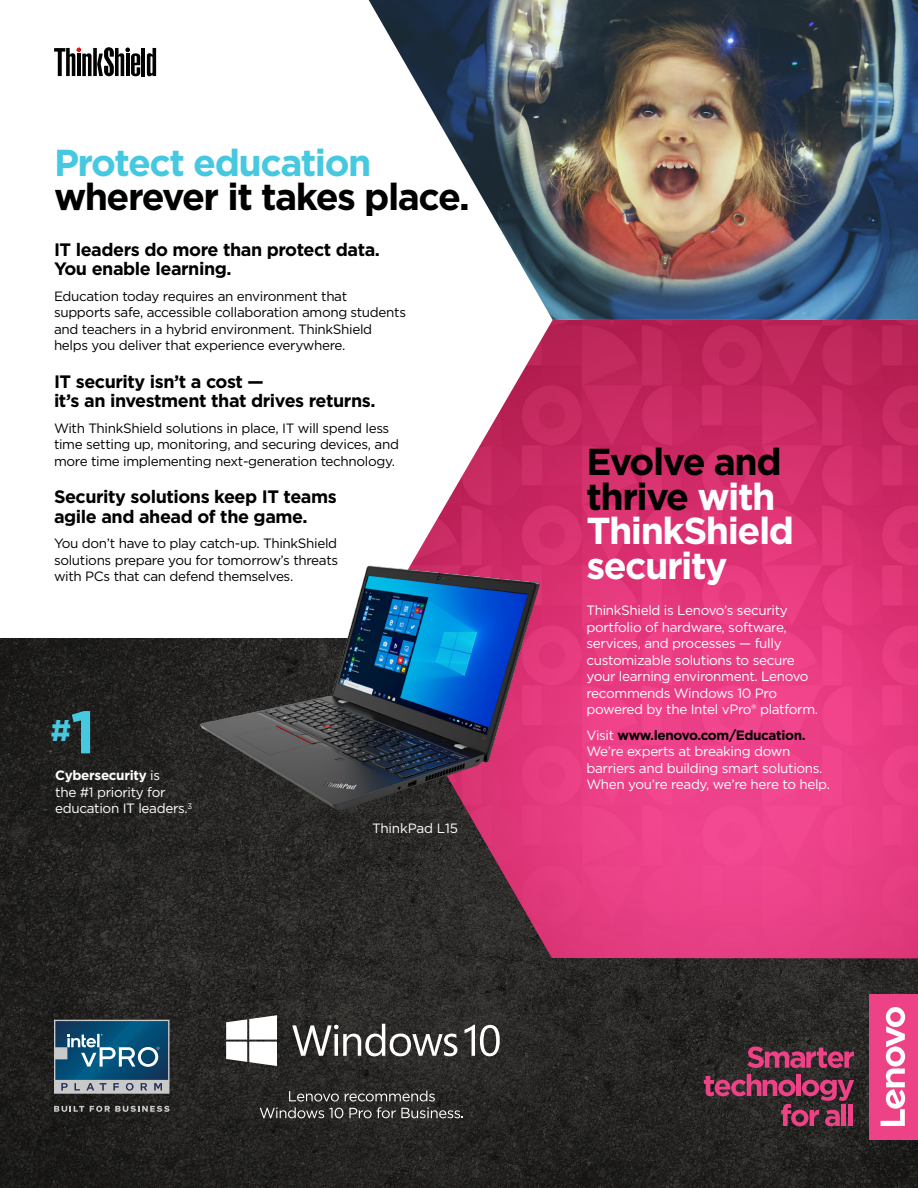
<style>
.page{position:relative;width:918px;height:1188px;background:#fff}
.page>*{position:absolute;margin:0;border:0;box-sizing:border-box;transform-origin:0 0}
.t1{font:700 37.5px/34.5px "Gotham";letter-spacing:-.04em;color:#fff}
.t2{font:700 37.5px "Gotham";letter-spacing:-.04em;color:#000}
.t3{font:700 37.5px "Gotham";letter-spacing:-.04em;color:#46c8e1}
.t4{font:700 30px "Gotham";color:#46c8e1}
.t5{font:700 18px/19.5px "Gotham";letter-spacing:-.025em;color:#000}
.t6{font:13.5px/16.5px "Gotham";letter-spacing:-.025em;color:#000}
.t7{font:13.5px/16.5px "Gotham";letter-spacing:-.025em;color:#fff}
.s1{font-size:60px}
.s2{font-weight:700}
.s3{color:#000}
.s4{font-weight:700;color:#000}
</style>
<div class="page">
<svg style="left:0;top:638px;width:918px;height:550px;background:#252422"></svg>
<img style="left:368px;top:0;width:550px;height:958px">
<img style="left:99px;top:542px;width:522px;height:293px">
<svg style="left:54px;top:1106px;width:30px;height:6px"></svg>
<svg style="left:90px;top:1106px;width:79px;height:6px"></svg>
<svg style="left:54px;top:1020px;width:115px;height:74px;background:#447490"></svg>
<svg style="left:260px;top:1091px;width:203px;height:27px;background:#4b4a48"></svg>
<svg style="left:292px;top:1024px;width:165px;height:32px"></svg>
<svg style="left:465px;top:1025px;width:35px;height:31px"></svg>
<svg style="left:226px;top:1015px;width:51px;height:51px"></svg>
<svg style="left:747px;top:1046px;width:107px;height:22px;background:#873555"></svg>
<svg style="left:704px;top:1074px;width:150px;height:52px;background:#622f42"></svg>
<hr style="left:842px;top:1104px;width:4px;height:22px;background:#ee4287">
<div style="left:848px;top:1104px;width:5px;height:22px;background:#ee4287"></div>
<div style="left:869px;top:994px;width:49px;height:146px;background:#ee4287"></div>
<svg style="left:881px;top:1007px;width:24px;height:119px"></svg>
<hr style="left:142px;top:48px;width:3px;height:28px;background:#000">
<svg style="left:147px;top:48px;width:9px;height:28px"></svg>
<svg style="left:54px;top:47px;width:86px;height:29px"></svg>
<h1 class="t3" style="left:54px;top:137px;width:319px">Protect education</h1>
<h1 class="t2" style="left:54px;top:172px;width:417px">wherever it takes place.</h1>
<h3 class="t5" style="left:54px;top:240px;width:328px">IT leaders do more than protect data.<br>You enable learning.</h3>
<p class="t6" style="left:54px;top:288px;width:354px">Education today requires an environment that supports safe, accessible collaboration among students and teachers in a hybrid environment. ThinkShield helps you deliver that experience everywhere.</p>
<h3 class="t5" style="left:54px;top:372px;width:323px">IT security isn’t a cost —<br>it’s an investment that drives returns.</h3>
<p class="t6" style="left:54px;top:420px;width:347px">With ThinkShield solutions in place, IT will spend less time setting up, monitoring, and securing devices, and more time implementing next-generation technology.</p>
<h3 class="t5" style="left:54px;top:487px;width:284px">Security solutions keep IT teams agile and ahead of the game.</h3>
<p class="t6" style="left:54px;top:535px;width:286px;text-align:justify">You don’t have to play catch-up. ThinkShield solutions prepare you for tomorrow’s threats with PCs that can defend themselves.</p>
<h2 class="t4" style="left:51px;top:711px;width:47px">#<span class="s1">1</span></h2>
<p class="t7" style="left:55px;top:767px;width:139px"><span class="s2">Cybersecurity</span> is<br>the #1 priority for education IT leaders.<sup>3</sup></p>
<p class="t7" style="left:372px;top:819px;width:88px">ThinkPad L15</p>
<h1 class="t1" style="left:586px;top:445px;width:209px"><span class="s3">Evolve and thrive</span> with<br>ThinkShield security</h1>
<p class="t7" style="left:586px;top:602px;width:233px">ThinkShield is Lenovo’s security portfolio of hardware, software, services, and processes — fully customizable solutions to secure your learning environment. Lenovo recommends Windows 10 Pro powered by the Intel vPro® platform.</p>
<p class="t7" style="left:586px;top:726px;width:245px">Visit <span class="s4">www.lenovo.com/Education.<br></span>We’re experts at breaking down barriers and building smart solutions.<br>When you’re ready, we’re here to help.</p>
</div>
